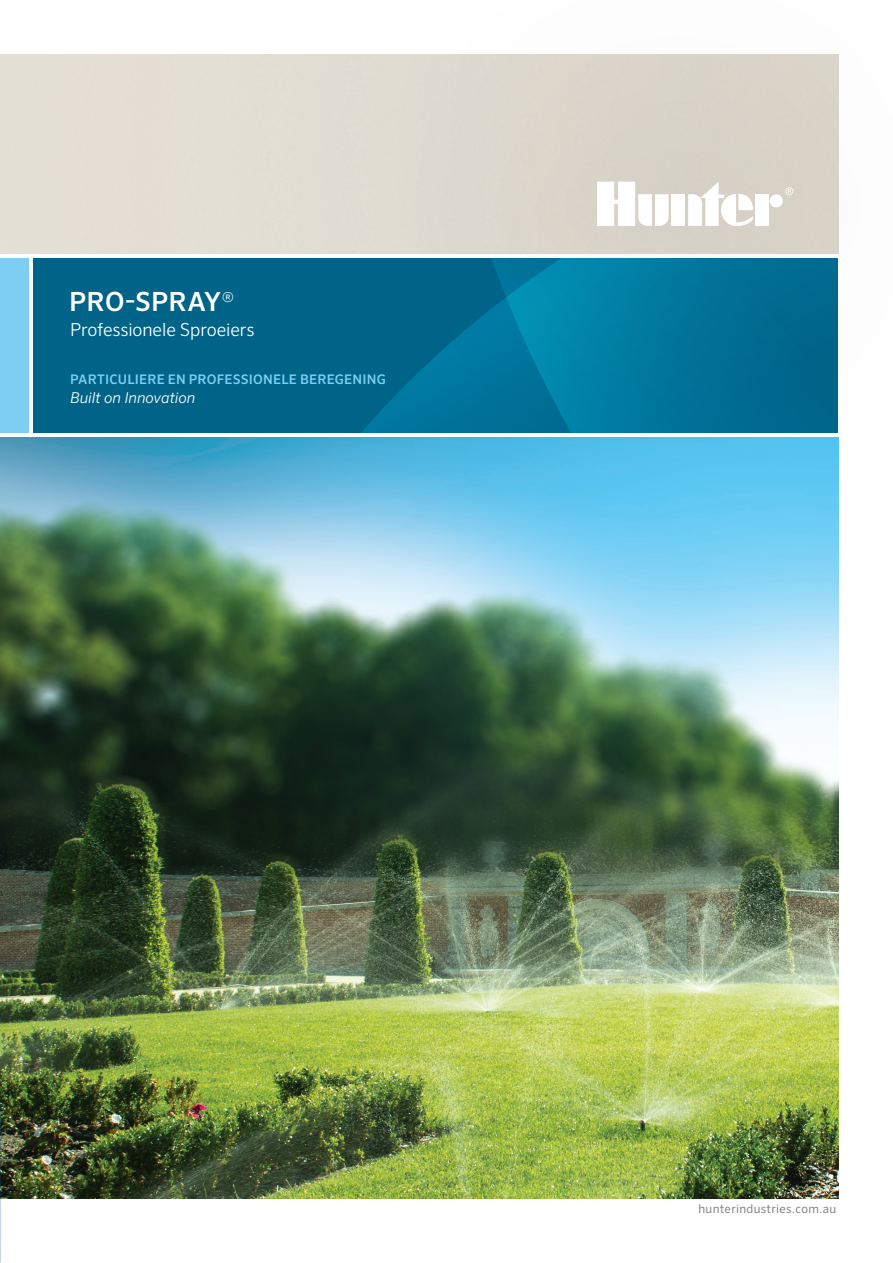
<style>
.page{position:relative;width:893px;height:1263px;background:#fff}
.page>*{position:absolute;margin:0;border:0;box-sizing:border-box;transform-origin:0 0}
.t1{font:500 26.4px "Sero Pro";letter-spacing:.01em;color:#fff}
._2___Subtitle__Produ{font:300 18px "Sero Pro";letter-spacing:-.01em;color:#fff}
._4___Tag__Built_on_I{font:italic 300 15px "Sero Pro";color:#fff}
._3__Business_Unit{font:500 13.2px "Sero Pro";letter-spacing:.015em;color:#7ecef3}
.t2{font:12px "Sero Pro";letter-spacing:.025em;color:#888482}
</style>
<div class="page">
<div style="left:33px;top:258px;width:805px;height:174px;background:#006489"></div>
<div style="left:0;top:258px;width:28px;height:174px;background:#7ecef3"></div>
<img style="left:0;top:437px;width:838px;height:761px">
<div style="left:379px;top:0;width:514px;height:461px;background:#565855;opacity:.75"></div>
<svg style="left:785px;top:187px;width:8px;height:8px"></svg>
<div style="left:671px;top:194px;width:14px;height:32px;background:#fff"></div>
<div style="left:770px;top:194px;width:13px;height:13px;background:#fff;border-radius:50%"></div>
<div style="left:755px;top:194px;width:13px;height:32px;background:#fff"></div>
<svg style="left:688px;top:182px;width:65px;height:44px"></svg>
<svg style="left:597px;top:182px;width:72px;height:44px"></svg>
<p class="t1" style="left:69px;top:286px;width:166px">PRO-SPRAY<sup>®</sup></p>
<p class="_2___Subtitle__Produ" style="left:70px;top:319px;width:186px">Professionele Sproeiers</p>
<p class="_3__Business_Unit" style="left:70px;top:372px;width:317px">PARTICULIERE EN PROFESSIONELE BEREGENING</p>
<p class="_4___Tag__Built_on_I" style="left:70px;top:389px;width:127px">Built on Innovation</p>
<p class="t2" style="left:698px;top:1202px;width:139px">hunterindustries.com.au</p>
</div>
